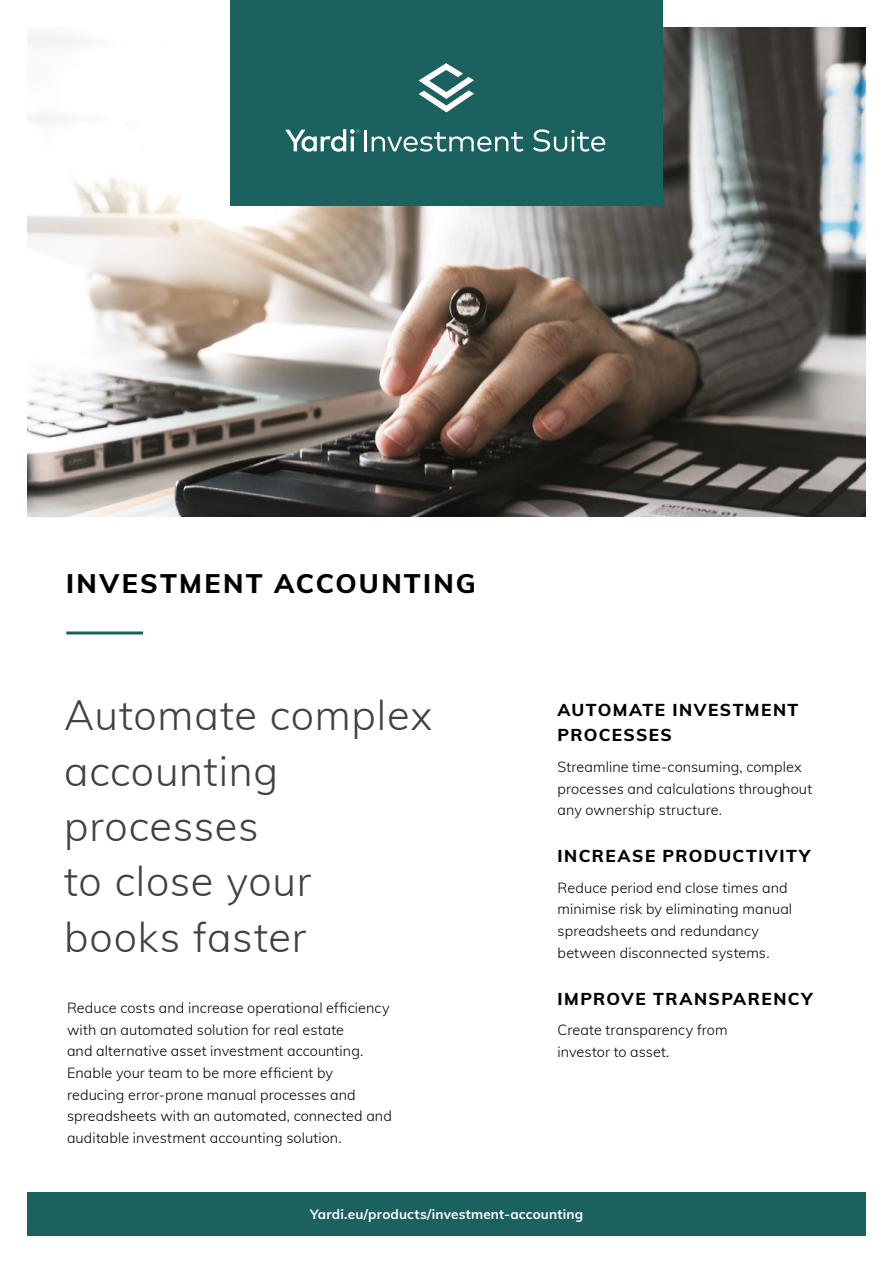
<style>
.page{position:relative;width:893px;height:1263px;background:#fff}
.page>*{position:absolute;margin:0;border:0;box-sizing:border-box;transform-origin:0 0}
.t1{font:300 41.4px/55.3px "Muli";letter-spacing:.02em;color:#414042}
.t2{font:800 26.85px "Muli";letter-spacing:.085em;color:#000}
.t3{font:800 17.25px/26px "Muli";letter-spacing:.08em;color:#000}
.t4{font:300 14.4px/21.6px "Muli";letter-spacing:.005em;color:#000}
.t5{font:700 13.5px "Muli";letter-spacing:.01em;color:#fff}
</style>
<div class="page">
<img style="left:27px;top:27px;width:839px;height:489px">
<hr style="left:66px;top:631px;width:77px;height:3px;background:#1a6160">
<div style="left:27px;top:1193px;width:839px;height:43px;background:#1a6160"></div>
<div style="left:230px;top:0;width:432px;height:206px;background:#1a6160"></div>
<svg style="left:285px;top:129px;width:75px;height:23px"></svg>
<hr style="left:364px;top:130px;width:2px;height:21px;background:#fff">
<svg style="left:372px;top:132px;width:151px;height:20px"></svg>
<svg style="left:533px;top:129px;width:72px;height:23px"></svg>
<svg style="left:419px;top:63px;width:55px;height:49px"></svg>
<h2 class="t2" style="left:66px;top:564px;width:411px">INVESTMENT ACCOUNTING</h2>
<h1 class="t1" style="left:64px;top:686px;width:370px">Automate complex accounting processes<br>to close your books faster</h1>
<p class="t3" style="left:558px;top:695px;width:242px">AUTOMATE INVESTMENT<br>PROCESSES</p>
<p class="t4" style="left:558px;top:755px;width:256px">Streamline time-consuming, complex processes and calculations throughout any ownership structure.</p>
<p class="t3" style="left:558px;top:842px;width:254px">INCREASE PRODUCTIVITY</p>
<p class="t4" style="left:558px;top:876px;width:236px">Reduce period end close times and minimise risk by eliminating manual spreadsheets and redundancy between disconnected systems.</p>
<p class="t3" style="left:558px;top:984px;width:257px">IMPROVE TRANSPARENCY</p>
<p class="t4" style="left:558px;top:1018px;width:171px">Create transparency from investor to asset.</p>
<p class="t4" style="left:67px;top:996px;width:326px">Reduce costs and increase operational efficiency with an automated solution for real estate<br>and alternative asset investment accounting.<br>Enable your team to be more efficient by reducing error-prone manual processes and spreadsheets with an automated, connected and auditable investment accounting solution.</p>
<p class="t5" style="left:310px;top:1204px;width:275px">Yardi.eu/products/investment-accounting</p>
</div>
